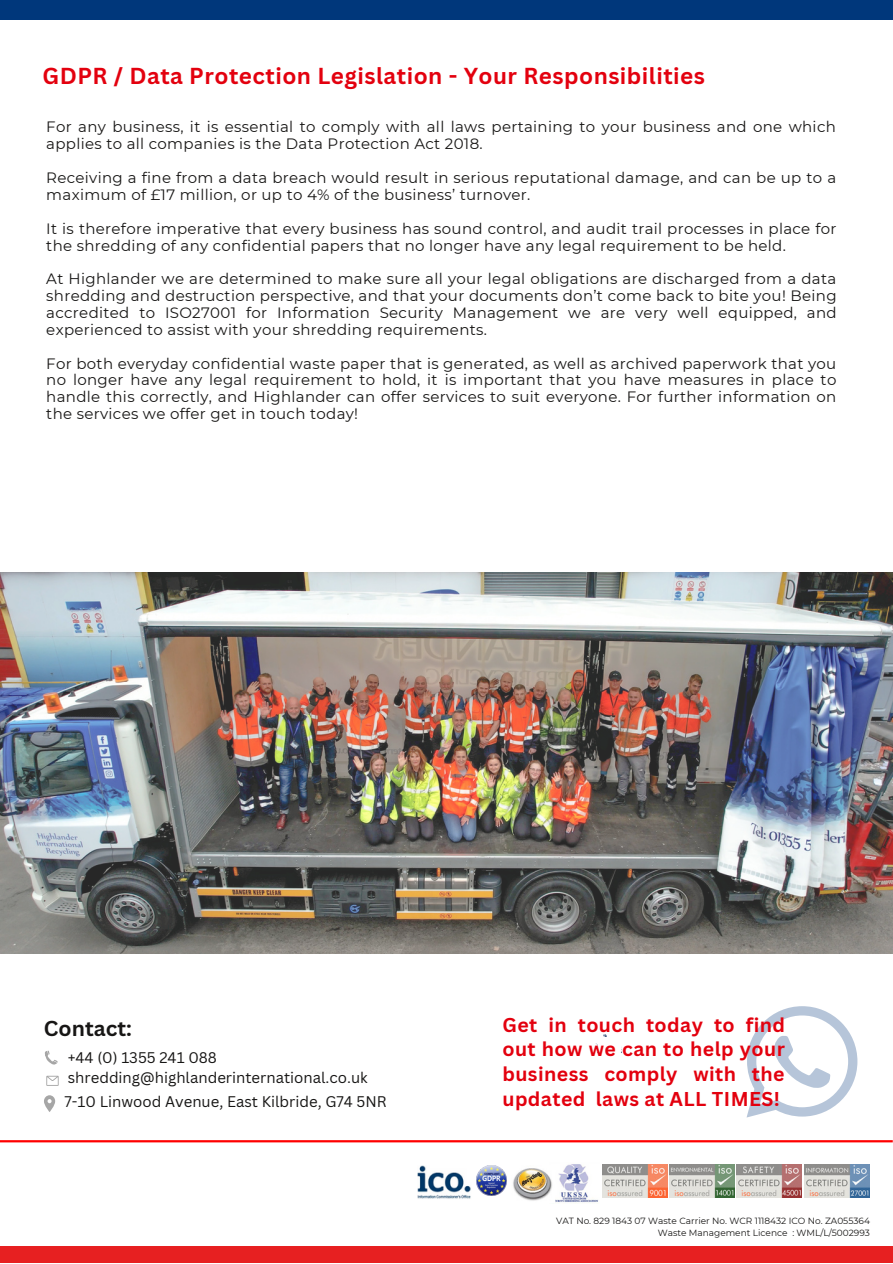
<style>
.page{position:relative;width:893px;height:1264px;background:#fff}
.page>*{position:absolute;margin:0;border:0;box-sizing:border-box;transform-origin:0 0}
.t1{font:700 22.5px "Canva Sans";letter-spacing:.02em;color:#e3000e}
.t2{font:700 21px "Canva Sans";color:#171615}
.t3{font:700 19.5px/24.8px "Canva Sans";letter-spacing:.02em;color:#e3000e;text-align:justify}
.t4{font:15px/16.8px "Montserrat";letter-spacing:.02em;color:#171615}
.t5{font:15px/24px "Canva Sans";color:#171615}
.t6{font:9px/12px "Montserrat";color:#171615;text-align:right}
</style>
<div class="page">
<img style="left:595px;top:1034px;width:11px;height:14px">
<hr style="left:0;top:1140px;width:892px;height:2px;background:#f00">
<img style="left:555px;top:1164px;width:43px;height:39px">
<img style="left:513px;top:1168px;width:39px;height:33px">
<img style="left:476px;top:1165px;width:30px;height:30px">
<img style="left:602px;top:1164px;width:65px;height:32px">
<img style="left:669px;top:1164px;width:65px;height:33px">
<img style="left:736px;top:1164px;width:65px;height:33px">
<img style="left:804px;top:1164px;width:65px;height:33px">
<img style="left:417px;top:1165px;width:54px;height:34px">
<svg style="left:46px;top:1075px;width:13px;height:10px"></svg>
<svg style="left:45px;top:1050px;width:13px;height:15px"></svg>
<svg style="left:44px;top:1095px;width:11px;height:17px"></svg>
<svg style="left:746px;top:1006px;width:111px;height:111px"></svg>
<div style="left:0;top:0;width:892px;height:20px;background:#00377b"></div>
<div style="left:0;top:1246px;width:892px;height:16px;background:#e72021"></div>
<img style="left:0;top:572px;width:892px;height:381px">
<h1 class="t1" style="left:43px;top:60px;width:664px">GDPR / Data Protection Legislation - Your Responsibilities</h1>
<p class="t4" style="left:46px;top:119px;width:791px">For any business, it is essential to comply with all laws pertaining to your business and one which applies to all companies is the Data Protection Act 2018.</p>
<p class="t4" style="left:46px;top:169px;width:791px">Receiving a fine from a data breach would result in serious reputational damage, and can be up to a maximum of £17 million, or up to 4% of the business’ turnover.</p>
<p class="t4" style="left:46px;top:220px;width:791px">It is therefore imperative that every business has sound control, and audit trail processes in place for the shredding of any confidential papers that no longer have any legal requirement to be held.</p>
<p class="t4" style="left:46px;top:270px;width:791px;text-align:justify">At Highlander we are determined to make sure all your legal obligations are discharged from a data shredding and destruction perspective, and that your documents don’t come back to bite you! Being accredited to ISO27001 for Information Security Management we are very well equipped, and experienced to assist with your shredding requirements.</p>
<p class="t4" style="left:46px;top:355px;width:791px;text-align:justify">For both everyday confidential waste paper that is generated, as well as archived paperwork that you no longer have any legal requirement to hold, it is important that you have measures in place to handle this correctly, and Highlander can offer services to suit everyone. For further information on the services we offer get in touch today!</p>
<h2 class="t2" style="left:44px;top:1013px;width:89px">Contact:</h2>
<p class="t5" style="left:64px;top:1065px;width:324px">shredding@highlanderinternational.co.uk<br>7-10 Linwood Avenue, East Kilbride, G74 5NR</p>
<p class="t5" style="left:68px;top:1045px;width:151px">+44 (0) 1355 241 088</p>
<h3 class="t3" style="left:502px;top:1011px;width:284px">Get in touch today to find out how we can to help your business comply with the updated laws at ALL TIMES!</h3>
<p class="t6" style="left:556px;top:1215px;width:315px">VAT No. 829 1843 07 Waste Carrier No. WCR 1118432 ICO No. ZA055364<br>Waste Management Licence : WML/L/5002993</p>
</div>
